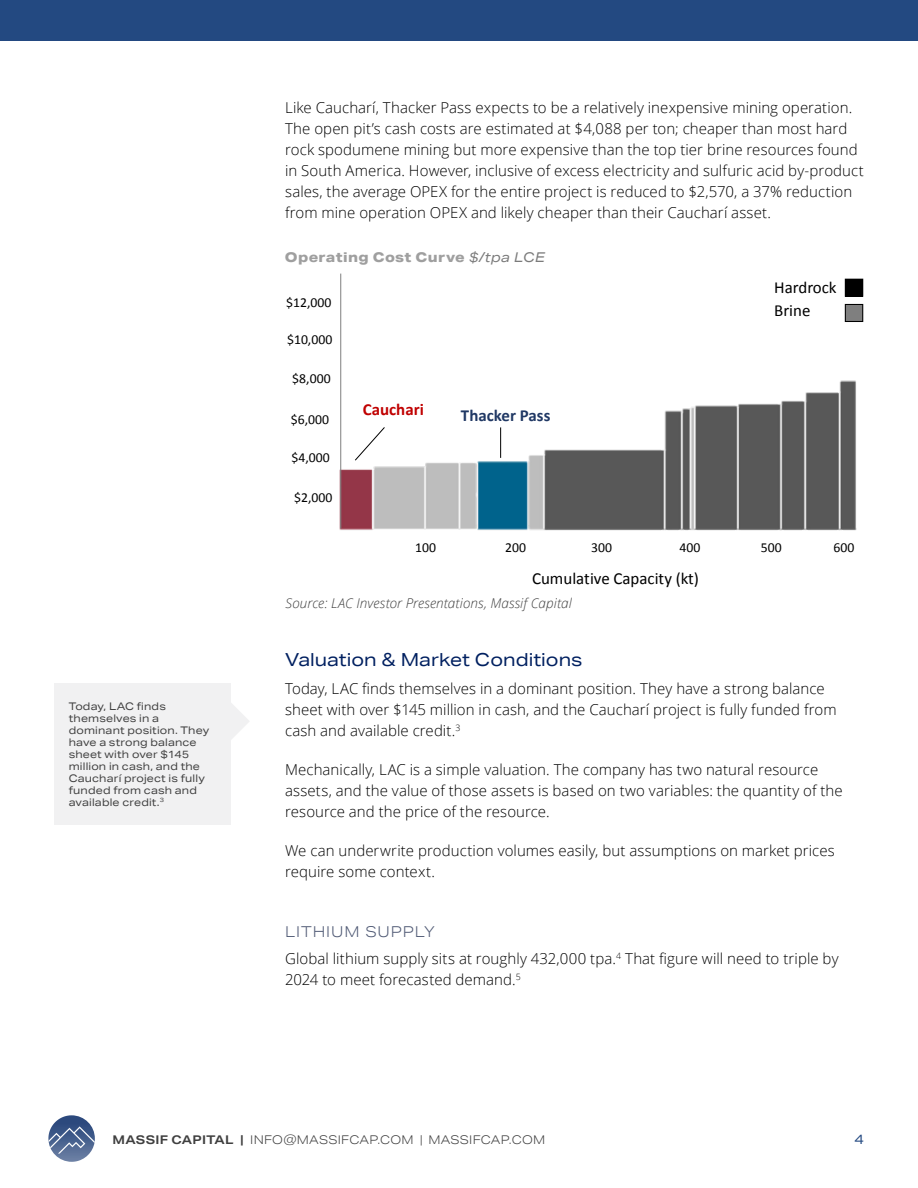
<style>
.page{position:relative;width:918px;height:1188px;background:#fff}
.page>*{position:absolute;margin:0;border:0;box-sizing:border-box;transform-origin:0 0}
.t1{font:18px "Aktiv Grotesk Ex";color:#002060}
.t2{font:16.95px/22.6px "Calibri";color:#000}
.t3{font:700 16.95px "Calibri";color:#203864}
.t4{font:700 16.95px "Calibri";color:#c00000}
.t5{font:300 15px/21px "Open Sans";letter-spacing:.005em;color:#000}
.t6{font:300 15px "Aktiv Grotesk Ex";letter-spacing:.06em;color:#505a75}
.t7{font:13.65px "Calibri";color:#000}
.t8{font:italic 300 13.5px "Open Sans";letter-spacing:.005em;color:#404040}
.t9{font:800 13.5px "Aktiv Grotesk Ex";letter-spacing:.025em;color:#9f9f9f}
.t10{font:13.5px "Aktiv Grotesk Ex";color:#234981}
.t11{font:12.75px "Calibri";color:#000}
.t12{font:300 12px "Aktiv Grotesk Ex";letter-spacing:.02em;color:#404040}
.t13{font:10.5px/12px "Aktiv Grotesk Ex";letter-spacing:.015em;color:#404040}
.s1{font-weight:400;font-style:italic;color:#7b7b7b}
.s2{font-weight:700}
</style>
<div class="page">
<svg style="left:49px;top:1116px;width:46px;height:38px"></svg>
<div style="left:0;top:0;width:918px;height:40px;background:#234981"></div>
<img style="left:339px;top:273px;width:525px;height:258px">
<div style="left:845px;top:279px;width:18px;height:17px;background:#000"></div>
<div style="left:845px;top:279px;width:18px;height:18px;border:1px solid #000"></div>
<div style="left:845px;top:304px;width:18px;height:17px;background:#7f7f7f"></div>
<div style="left:845px;top:304px;width:18px;height:18px;border:1px solid #000"></div>
<svg style="left:354px;top:427px;width:31px;height:34px"></svg>
<hr style="left:500px;top:427px;width:1px;height:31px;background:#000">
<hr style="left:340px;top:274px;width:1px;height:255px;background:#7f7f7f">
<div style="left:54px;top:683px;width:177px;height:142px;background:#f1f1f2"></div>
<svg style="left:231px;top:703px;width:18px;height:36px"></svg>
<p class="t5" style="left:285px;top:96px;width:580px">Like Caucharí, Thacker Pass expects to be a relatively inexpensive mining operation.<br>The open pit’s cash costs are estimated at $4,088 per ton; cheaper than most hard rock spodumene mining but more expensive than the top tier brine resources found in South America. However, inclusive of excess electricity and sulfuric acid by-product sales, the average OPEX for the entire project is reduced to $2,570, a 37% reduction from mine operation OPEX and likely cheaper than their Caucharí asset.</p>
<p class="t9" style="left:285px;top:249px;width:262px">Operating Cost Curve <span class="s1">$/tpa LCE</span></p>
<p class="t7" style="left:286px;top:293px;width:47px">$12,000</p>
<p class="t7" style="left:287px;top:330px;width:47px">$10,000</p>
<p class="t7" style="left:292px;top:369px;width:40px">$8,000</p>
<p class="t7" style="left:291px;top:410px;width:40px">$6,000</p>
<p class="t7" style="left:292px;top:448px;width:40px">$4,000</p>
<p class="t7" style="left:294px;top:488px;width:40px">$2,000</p>
<p class="t4" style="left:363px;top:397px;width:62px">Cauchari</p>
<p class="t3" style="left:461px;top:404px;width:91px">Thacker Pass</p>
<p class="t2" style="left:774px;top:276px;width:64px">Hardrock<br>Brine</p>
<p class="t13" style="left:69px;top:700px;width:142px">Today, LAC finds themselves in a dominant position. They have a strong balance sheet with over $145 million in cash, and the<br>Caucharí project is fully funded from cash and available credit.<sup>3</sup></p>
<p class="t7" style="left:415px;top:538px;width:22px">100</p>
<p class="t7" style="left:505px;top:538px;width:22px">200</p>
<p class="t7" style="left:591px;top:538px;width:22px">300</p>
<p class="t7" style="left:680px;top:538px;width:22px">400</p>
<p class="t7" style="left:761px;top:538px;width:22px">500</p>
<p class="t7" style="left:834px;top:538px;width:22px">600</p>
<p class="t2" style="left:532px;top:567px;width:169px">Cumulative Capacity (kt)</p>
<p class="t11" style="left:290px;top:594px;width:259px">Source: LAC Investor Presentations, Massif Capital</p>
<p class="t8" style="left:286px;top:593px;width:288px">Source: LAC Investor Presentations, Massif Capital</p>
<p class="t1" style="left:285px;top:649px;width:299px">Valuation &amp; Market Conditions</p>
<p class="t5" style="left:285px;top:678px;width:553px">Today, LAC finds themselves in a dominant position. They have a strong balance sheet with over $145 million in cash, and the Caucharí project is fully funded from cash and available credit.<sup>3</sup></p>
<p class="t5" style="left:285px;top:759px;width:559px">Mechanically, LAC is a simple valuation. The company has two natural resource assets, and the value of those assets is based on two variables: the quantity of the resource and the price of the resource.</p>
<p class="t5" style="left:285px;top:840px;width:551px">We can underwrite production volumes easily, but assumptions on market prices require some context.</p>
<p class="t6" style="left:285px;top:923px;width:151px">LITHIUM SUPPLY</p>
<p class="t5" style="left:285px;top:948px;width:555px">Global lithium supply sits at roughly 432,000 tpa.<sup>4</sup> That figure will need to triple by<br>2024 to meet forecasted demand.<sup>5</sup></p>
<p class="t12" style="left:113px;top:1132px;width:434px"><span class="s2">MASSIF CAPITAL |</span> INFO@MASSIFCAP.COM | MASSIFCAP.COM</p>
<p class="t10" style="left:855px;top:1131px;width:11px">4</p>
</div>
